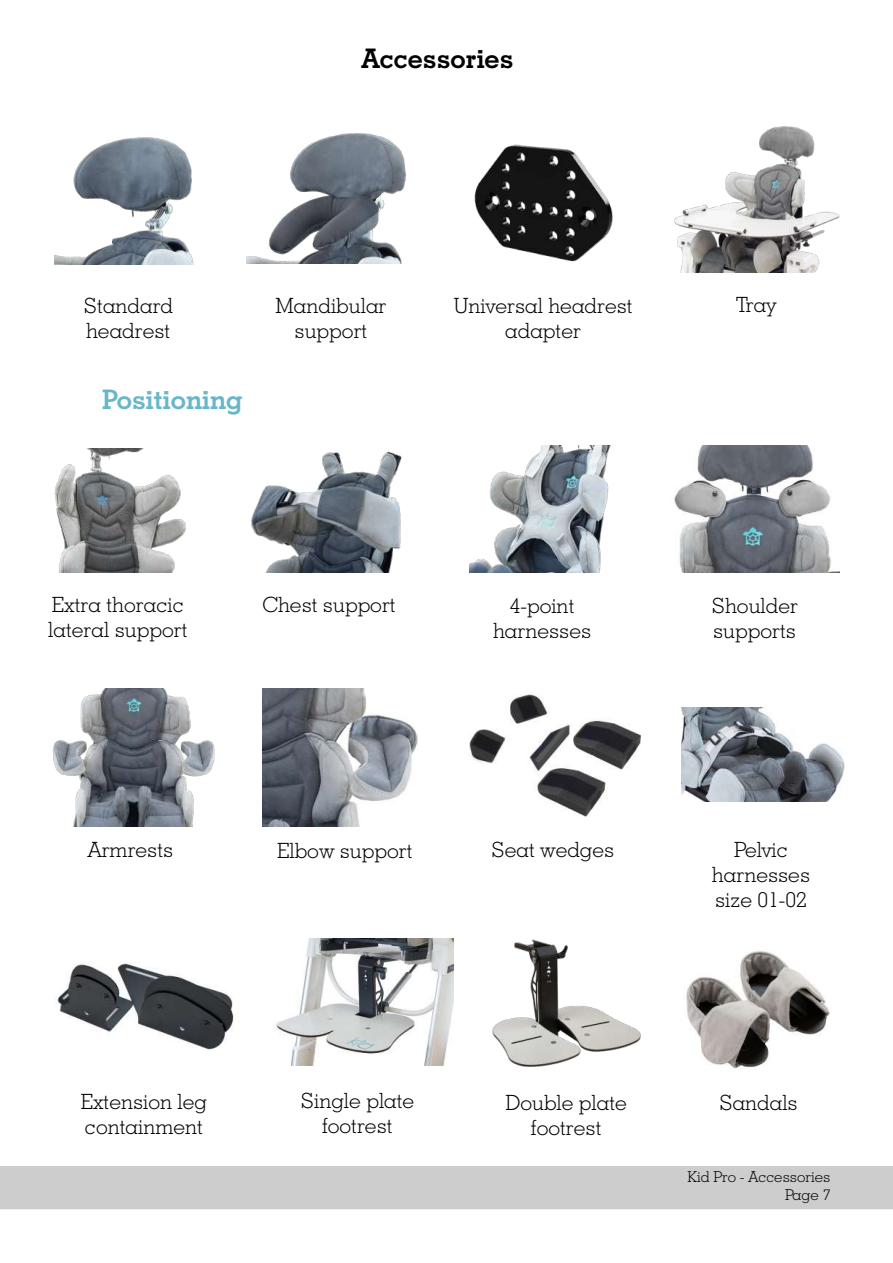
<style>
.page{position:relative;width:893px;height:1263px;background:#fff}
.page>*{position:absolute;margin:0;border:0;box-sizing:border-box;transform-origin:0 0}
.t1{font:700 27px "Geometric Slab 703 BT";color:#000}
.t2{font:700 27px "Geometric Slab 703 BT";color:#68b7c9}
.t3{font:300 21px/25.2px "Geometric Slab 703 BT";color:#000;text-align:center}
.t4{font:300 15px/18px "Geometric Slab 703 BT";color:#000;text-align:right}
</style>
<div class="page">
<div style="left:0;top:1167px;width:893px;height:42px;background:#cdcdcd"></div>
<img style="left:54px;top:137px;width:140px;height:127px">
<img style="left:247px;top:133px;width:160px;height:131px">
<img style="left:469px;top:445px;width:142px;height:128px">
<img style="left:681px;top:707px;width:164px;height:94px">
<img style="left:251px;top:451px;width:151px;height:121px">
<img style="left:52px;top:688px;width:163px;height:138px">
<img style="left:469px;top:694px;width:172px;height:122px">
<img style="left:276px;top:938px;width:178px;height:128px">
<img style="left:474px;top:144px;width:139px;height:118px">
<img style="left:673px;top:445px;width:166px;height:128px">
<img style="left:493px;top:939px;width:147px;height:127px">
<img style="left:263px;top:688px;width:155px;height:138px">
<img style="left:674px;top:126px;width:166px;height:147px">
<img style="left:54px;top:449px;width:132px;height:124px">
<img style="left:686px;top:951px;width:144px;height:118px">
<img style="left:57px;top:962px;width:177px;height:88px">
<p class="t1" style="left:361px;top:42px;width:154px">Accessories</p>
<p class="t3" style="left:83px;top:293px;width:91px;text-align:left">Standard headrest</p>
<p class="t3" style="left:276px;top:293px;width:112px">Mandibular support</p>
<p class="t2" style="left:102px;top:382px;width:142px">Positioning</p>
<p class="t3" style="left:454px;top:293px;width:180px">Universal headrest adapter</p>
<p class="t3" style="left:48px;top:592px;width:141px;text-align:left">Extra thoracic lateral support</p>
<p class="t3" style="left:262px;top:592px;width:135px">Chest support</p>
<p class="t3" style="left:493px;top:593px;width:100px">4-point harnesses</p>
<p class="t3" style="left:88px;top:837px;width:87px">Armrests</p>
<p class="t3" style="left:491px;top:837px;width:125px">Seat wedges</p>
<p class="t3" style="left:277px;top:837px;width:137px">Elbow support</p>
<p class="t3" style="left:736px;top:292px;width:42px">Tray</p>
<p class="t3" style="left:711px;top:593px;width:88px;text-align:left">Shoulder supports</p>
<p class="t3" style="left:712px;top:837px;width:100px">Pelvic harnesses size 01-02</p>
<p class="t3" style="left:300px;top:1087px;width:116px">Single plate footrest</p>
<p class="t3" style="left:81px;top:1088px;width:128px">Extension leg</p>
<p class="t3" style="left:719px;top:1090px;width:80px">Sandals</p>
<p class="t3" style="left:85px;top:1113px;width:120px">containment</p>
<p class="t3" style="left:505px;top:1090px;width:123px">Double plate footrest</p>
<p class="t4" style="left:687px;top:1168px;width:144px">Kid Pro - Accessories<br>Page 7</p>
</div>
